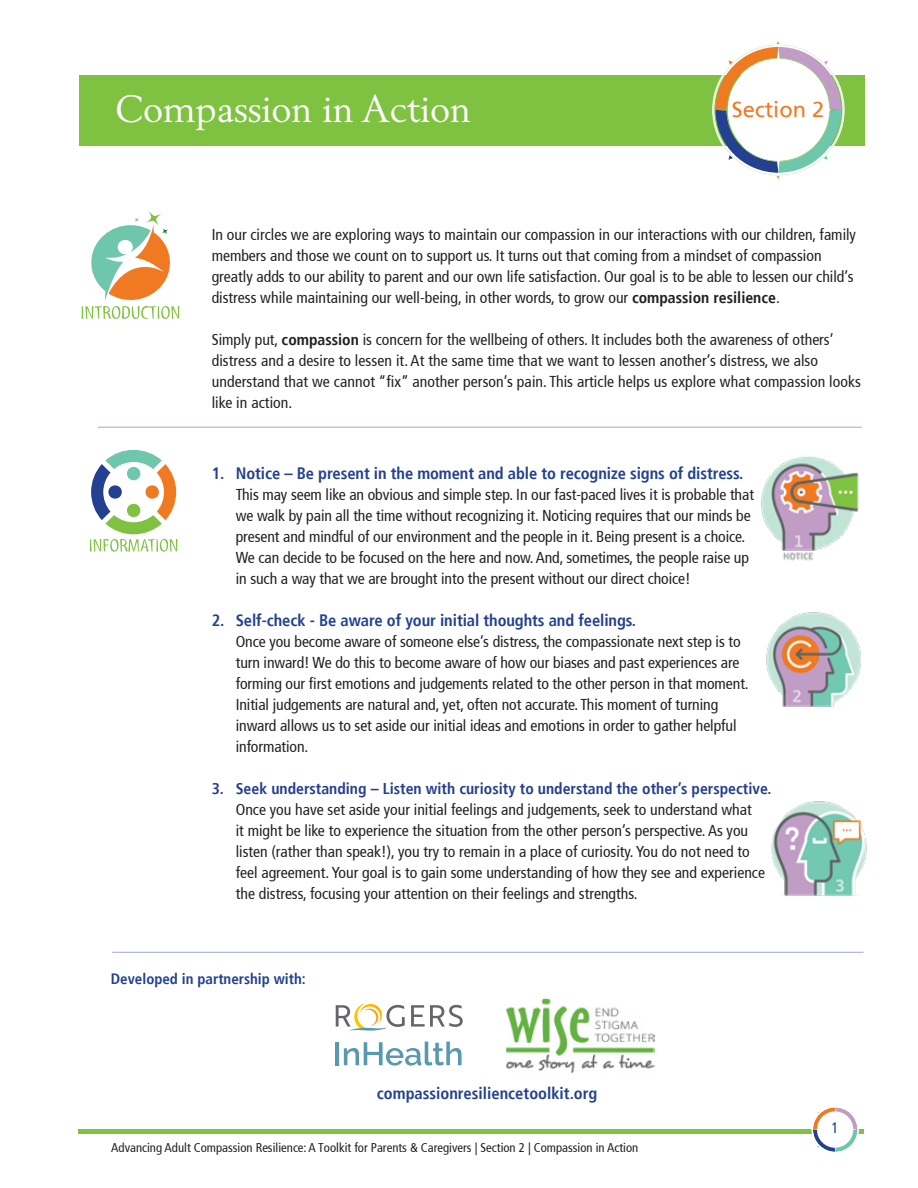
<style>
.page{position:relative;width:918px;height:1188px;background:#fff}
.page>*{position:absolute;margin:0;border:0;box-sizing:border-box;transform-origin:0 0}
.t1{font:37.5px "Berling";letter-spacing:-.005em;color:#fff}
.t2{font:21.9px "Frutiger";color:#f07a22}
.t3{font:700 condensed 16.5px "Frutiger";letter-spacing:-.005em;color:#234190}
.t4{font:condensed 15.75px/21px "Frutiger";color:#231f20}
.t5{font:700 condensed 15.75px "Frutiger";color:#253f8e}
.t6{font:700 condensed 15px "Frutiger";color:#234190}
.t7{font:condensed 15px "Frutiger";color:#234190}
.t8{font:condensed 12.75px "Frutiger";color:#231f20}
.s1{font-weight:700}
</style>
<div class="page">
<hr style="left:79px;top:1130px;width:785px;height:4px;background:#7fc241">
<svg style="left:810px;top:1107px;width:50px;height:45px"></svg>
<svg style="left:81px;top:211px;width:99px;height:108px"></svg>
<svg style="left:90px;top:449px;width:88px;height:103px"></svg>
<hr style="left:98px;top:427px;width:764px;height:1px;background:#234190">
<hr style="left:335px;top:1042px;width:4px;height:23px;background:#5999af">
<svg style="left:344px;top:1042px;width:118px;height:24px"></svg>
<svg style="left:336px;top:1003px;width:69px;height:28px"></svg>
<svg style="left:411px;top:1005px;width:52px;height:22px"></svg>
<hr style="left:112px;top:952px;width:752px;height:1px;background:#234190">
<img style="left:505px;top:998px;width:149px;height:75px">
<div style="left:79px;top:75px;width:786px;height:71px;background:#7fc241"></div>
<svg style="left:712px;top:41px;width:133px;height:138px"></svg>
<img style="left:761px;top:456px;width:98px;height:105px">
<img style="left:766px;top:612px;width:95px;height:95px">
<img style="left:771px;top:801px;width:96px;height:95px">
<p class="t1" style="left:115px;top:86px;width:358px">Compassion in Action</p>
<p class="t2" style="left:732px;top:99px;width:94px">Section 2</p>
<p class="t4" style="left:212px;top:226px;width:646px">In our circles we are exploring ways to maintain our compassion in our interactions with our children, family members and those we count on to support us. It turns out that coming from a mindset of compassion greatly adds to our ability to parent and our own life satisfaction. Our goal is to be able to lessen our child’s distress while maintaining our well-being, in other words, to grow our <span class="s1">compassion resilience</span>.</p>
<p class="t4" style="left:212px;top:331px;width:623px">Simply put, <span class="s1">compassion</span> is concern for the wellbeing of others. It includes both the awareness of others’ distress and a desire to lessen it. At the same time that we want to lessen another’s distress, we also</p>
<p class="t4" style="left:212px;top:373px;width:651px">understand that we cannot “fix” another person’s pain. This article helps us explore what compassion looks like in action.</p>
<p class="t3" style="left:212px;top:466px;width:533px">1. Notice – Be present in the moment and able to recognize signs of distress.</p>
<p class="t4" style="left:236px;top:486px;width:520px">This may seem like an obvious and simple step. In our fast-paced lives it is probable that we walk by pain all the time without recognizing it. Noticing requires that our minds be present and mindful of our environment and the people in it. Being present is a choice.<br>We can decide to be focused on the here and now. And, sometimes, the people raise up in such a way that we are brought into the present without our direct choice!</p>
<p class="t3" style="left:212px;top:613px;width:426px">2. Self-check - Be aware of your initial thoughts and feelings.</p>
<p class="t4" style="left:236px;top:633px;width:514px">Once you become aware of someone else’s distress, the compassionate next step is to turn inward! We do this to become aware of how our biases and past experiences are forming our first emotions and judgements related to the other person in that moment.<br>Initial judgements are natural and, yet, often not accurate. This moment of turning inward allows us to set aside our initial ideas and emotions in order to gather helpful information.</p>
<p class="t5" style="left:212px;top:782px;width:561px">3. Seek understanding – Listen with curiosity to understand the other’s perspective.</p>
<p class="t4" style="left:236px;top:801px;width:531px">Once you have set aside your initial feelings and judgements, seek to understand what<br>it might be like to experience the situation from the other person’s perspective. As you listen (rather than speak!), you try to remain in a place of curiosity. You do not need to feel agreement. Your goal is to gain some understanding of how they see and experience the distress, focusing your attention on their feelings and strengths.</p>
<p class="t6" style="left:111px;top:972px;width:196px">Developed in partnership with:</p>
<p class="t3" style="left:377px;top:1086px;width:222px">compassionresiliencetoolkit.org</p>
<p class="t8" style="left:111px;top:1142px;width:529px">Advancing Adult Compassion Resilience: A Toolkit for Parents &amp; Caregivers | Section 2 | Compassion in Action</p>
<p class="t7" style="left:832px;top:1122px;width:9px">1</p>
</div>
